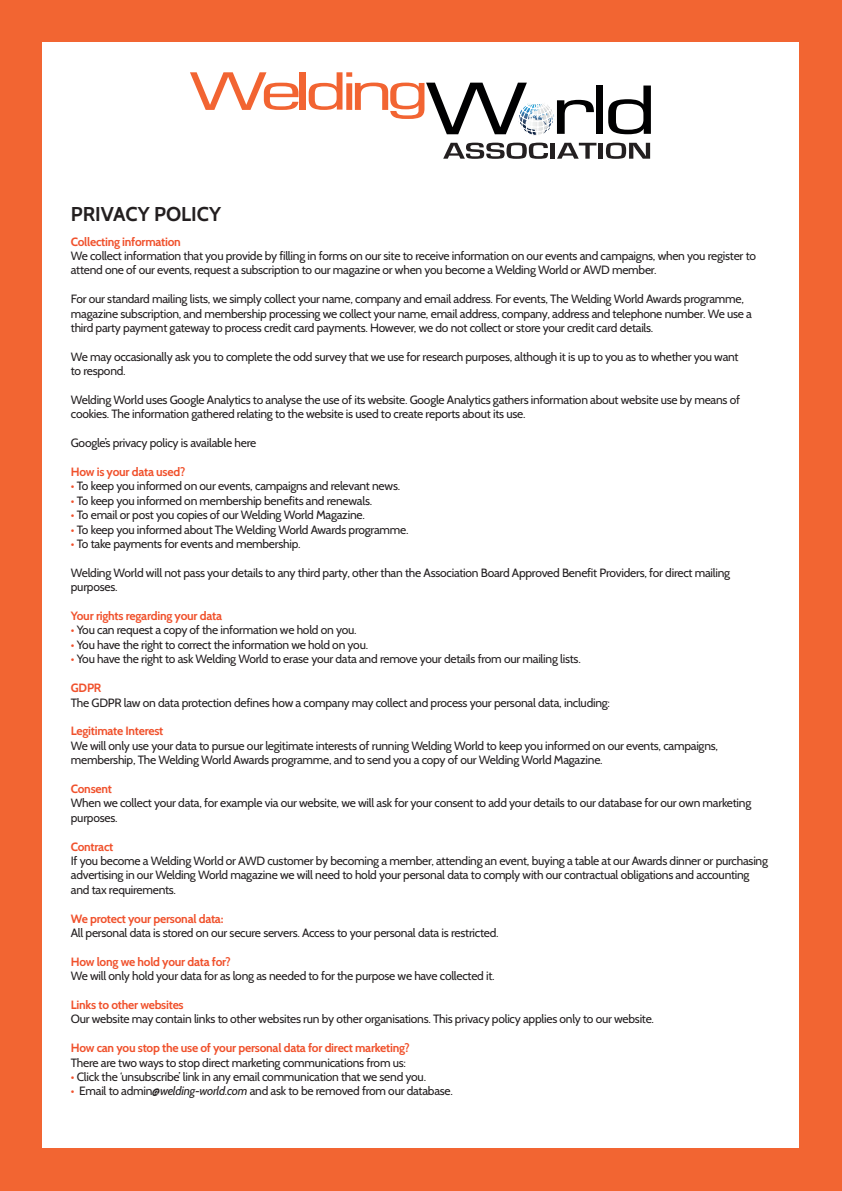
<style>
.page{position:relative;width:842px;height:1191px;background:#f26532}
.page>*{position:absolute;margin:0;border:0;box-sizing:border-box;transform-origin:0 0}
.t1{font:700 20px "Cabin";color:#231f20}
.t2{font:12px/14.4px "Cabin";letter-spacing:-.02em;color:#231f20}
.t3{font:700 12px "Cabin";letter-spacing:-.02em;color:#f0512c}
.s1{color:#f0512c}
.s2{font-style:italic}
</style>
<div class="page">
<div style="left:43px;top:43px;width:756px;height:1105px;background:#fff"></div>
<svg style="left:190px;top:72px;width:108px;height:38px"></svg>
<div style="left:300px;top:72px;width:6px;height:38px;background:#f26432"></div>
<div style="left:596px;top:85px;width:7px;height:48px;background:#000001"></div>
<svg style="left:608px;top:86px;width:43px;height:48px"></svg>
<svg style="left:309px;top:72px;width:287px;height:87px"></svg>
<hr style="left:599px;top:143px;width:4px;height:16px;background:#231f20">
<svg style="left:606px;top:143px;width:44px;height:16px"></svg>
<h1 class="t1" style="left:71px;top:201px;width:152px">PRIVACY POLICY</h1>
<p class="t3" style="left:71px;top:234px;width:112px">Collecting information</p>
<p class="t2" style="left:71px;top:248px;width:687px">We collect information that you provide by filling in forms on our site to receive information on our events and campaigns, when you register to attend one of our events, request a subscription to our magazine or when you become a Welding World or AWD member.</p>
<p class="t2" style="left:71px;top:292px;width:682px">For our standard mailing lists, we simply collect your name, company and email address. For events, The Welding World Awards programme, magazine subscription, and membership processing we collect your name, email address, company, address and telephone number. We use a third party payment gateway to process credit card payments. However, we do not collect or store your credit card details.</p>
<p class="t2" style="left:71px;top:349px;width:669px">We may occasionally ask you to complete the odd survey that we use for research purposes, although it is up to you as to whether you want to respond.</p>
<p class="t2" style="left:71px;top:392px;width:671px">Welding World uses Google Analytics to analyse the use of its website. Google Analytics gathers information about website use by means of cookies. The information gathered relating to the website is used to create reports about its use.</p>
<p class="t2" style="left:71px;top:436px;width:187px">Google’s privacy policy is available here</p>
<p class="t3" style="left:71px;top:464px;width:116px">How is your data used?</p>
<p class="t2" style="left:71px;top:479px;width:331px"><span class="s1">•</span> To keep you informed on our events, campaigns and relevant news.</p>
<p class="t2" style="left:71px;top:493px;width:303px"><span class="s1">•</span> To keep you informed on membership benefits and renewals.</p>
<p class="t2" style="left:71px;top:508px;width:295px"><span class="s1">•</span> To email or post you copies of our Welding World Magazine.</p>
<p class="t2" style="left:71px;top:522px;width:339px"><span class="s1">•</span> To keep you informed about The Welding World Awards programme.</p>
<p class="t2" style="left:71px;top:536px;width:231px"><span class="s1">•</span> To take payments for events and membership.</p>
<p class="t2" style="left:71px;top:565px;width:661px">Welding World will not pass your details to any third party, other than the Association Board Approved Benefit Providers, for direct mailing purposes.</p>
<p class="t3" style="left:71px;top:608px;width:153px">Your rights regarding your data</p>
<p class="t2" style="left:71px;top:623px;width:287px"><span class="s1">•</span> You can request a copy of the information we hold on you.</p>
<p class="t2" style="left:71px;top:637px;width:299px"><span class="s1">•</span> You have the right to correct the information we hold on you.</p>
<p class="t2" style="left:71px;top:652px;width:511px"><span class="s1">•</span> You have the right to ask Welding World to erase your data and remove your details from our mailing lists.</p>
<p class="t3" style="left:71px;top:680px;width:32px">GDPR</p>
<p class="t2" style="left:71px;top:695px;width:541px">The GDPR law on data protection defines how a company may collect and process your personal data, including:</p>
<p class="t3" style="left:71px;top:724px;width:94px">Legitimate Interest</p>
<p class="t2" style="left:71px;top:738px;width:649px">We will only use your data to pursue our legitimate interests of running Welding World to keep you informed on our events, campaigns, membership, The Welding World Awards programme, and to send you a copy of our Welding World Magazine.</p>
<p class="t3" style="left:71px;top:781px;width:43px">Consent</p>
<p class="t2" style="left:71px;top:796px;width:682px">When we collect your data, for example via our website, we will ask for your consent to add your details to our database for our own marketing purposes.</p>
<p class="t3" style="left:71px;top:839px;width:44px">Contract</p>
<p class="t2" style="left:71px;top:853px;width:699px">If you become a Welding World or AWD customer by becoming a member, attending an event, buying a table at our Awards dinner or purchasing advertising in our Welding World magazine we will need to hold your personal data to comply with our contractual obligations and accounting and tax requirements.</p>
<p class="t3" style="left:71px;top:911px;width:154px">We protect your personal data:</p>
<p class="t2" style="left:71px;top:925px;width:429px">All personal data is stored on our secure servers. Access to your personal data is restricted.</p>
<p class="t3" style="left:71px;top:954px;width:161px">How long we hold your data for?</p>
<p class="t2" style="left:71px;top:968px;width:425px">We will only hold your data for as long as needed to for the purpose we have collected it.</p>
<p class="t3" style="left:71px;top:997px;width:114px">Links to other websites</p>
<p class="t2" style="left:71px;top:1012px;width:585px">Our website may contain links to other websites run by other organisations. This privacy policy applies only to our website.</p>
<p class="t3" style="left:71px;top:1040px;width:340px">How can you stop the use of your personal data for direct marketing?</p>
<p class="t2" style="left:71px;top:1055px;width:337px">There are two ways to stop direct marketing communications from us:</p>
<p class="t2" style="left:71px;top:1069px;width:357px"><span class="s1">•</span> Click the ‘unsubscribe’ link in any email communication that we send you.</p>
<p class="t2" style="left:71px;top:1084px;width:384px"><span class="s1">•</span> Email to admin<span class="s2">@welding-world.com</span> and ask to be removed from our database.</p>
</div>
